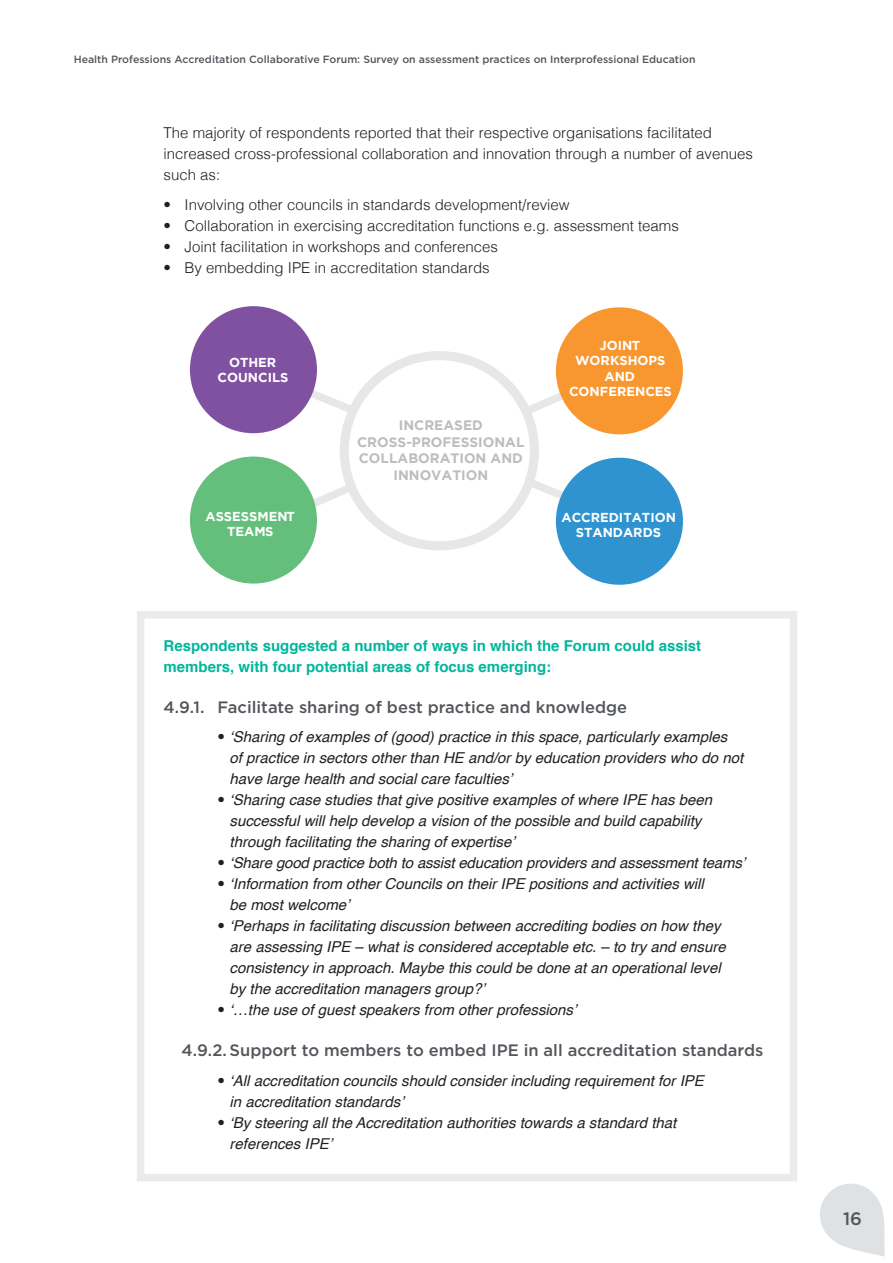
<style>
.page{position:relative;width:893px;height:1263px;background:#fff}
.page>*{position:absolute;margin:0;border:0;box-sizing:border-box;transform-origin:0 0}
.t1{font:500 18px "Gotham HTF";color:#52565b}
.t2{font:500 16.5px "Gotham HTF";color:#52565b}
.t3{font:italic 15px/21px "Helvetica";color:#231f20}
.t4{font:300 15px/21px "Helvetica";color:#231f20}
.t5{font:700 15px/21px "Helvetica";color:#00b69c}
.t6{font:700 13.65px/16.4px "Gotham";color:#bbbdc0;text-align:center}
.t7{font:700 12.9px/15.6px "Gotham";color:#fff;text-align:center}
.t8{font:500 10.5px "Gotham HTF";color:#52565b}
.s1{font-weight:300;font-style:normal}
</style>
<div class="page">
<svg style="left:820px;top:1183px;width:64px;height:73px"></svg>
<svg style="left:244px;top:360px;width:395px;height:179px"></svg>
<div style="left:344px;top:356px;width:190px;height:190px;background:#fff;border-radius:50%"></div>
<div style="left:340px;top:351px;width:199px;height:199px;border:9px solid #e5e7e8;border-radius:50%"></div>
<div style="left:556px;top:307px;width:127px;height:127px;background:#f89730;border-radius:50%"></div>
<div style="left:556px;top:458px;width:127px;height:127px;background:#2f93d0;border-radius:50%"></div>
<div style="left:190px;top:306px;width:127px;height:127px;background:#8151a1;border-radius:50%"></div>
<div style="left:190px;top:456px;width:127px;height:128px;background:#65bf7c;border-radius:50%"></div>
<div style="left:137px;top:611px;width:660px;height:570px;border:8px solid #ebebec"></div>
<p class="t8" style="left:74px;top:53px;width:623px">Health Professions Accreditation Collaborative Forum: Survey on assessment practices on Interprofessional Education</p>
<p class="t4" style="left:164px;top:121px;width:591px">The majority of respondents reported that their respective organisations facilitated increased cross-professional collaboration and innovation through a number of avenues such as:</p>
<p class="t4" style="left:164px;top:193px;width:408px">• Involving other councils in standards development/review</p>
<p class="t4" style="left:164px;top:214px;width:517px">• Collaboration in exercising accreditation functions e.g. assessment teams</p>
<p class="t4" style="left:164px;top:235px;width:336px">• Joint facilitation in workshops and conferences</p>
<p class="t4" style="left:164px;top:256px;width:328px">• By embedding IPE in accreditation standards</p>
<p class="t7" style="left:218px;top:354px;width:72px">OTHER<br>COUNCILS</p>
<p class="t7" style="left:205px;top:508px;width:91px">ASSESSMENT<br>TEAMS</p>
<p class="t6" style="left:357px;top:417px;width:169px">INCREASED<br>CROSS-PROFESSIONAL<br>COLLABORATION AND<br>INNOVATION</p>
<p class="t7" style="left:569px;top:337px;width:104px">JOINT<br>WORKSHOPS<br>AND<br>CONFERENCES</p>
<p class="t7" style="left:561px;top:509px;width:116px">ACCREDITATION<br>STANDARDS</p>
<p class="t5" style="left:164px;top:635px;width:539px">Respondents suggested a number of ways in which the Forum could assist members, with four potential areas of focus emerging:</p>
<p class="t2" style="left:164px;top:697px;width:465px">4.9.1. Facilitate sharing of best practice and knowledge</p>
<p class="t3" style="left:230px;top:727px;width:515px;text-indent:-12px"><span class="s1">•</span> ‘Sharing of examples of (good) practice in this space, particularly examples of practice in sectors other than HE and/or by education providers who do not have large health and social care faculties’</p>
<p class="t3" style="left:230px;top:790px;width:484px;text-indent:-12px"><span class="s1">•</span> ‘Sharing case studies that give positive examples of where IPE has been successful will help develop a vision of the possible and build capability through facilitating the sharing of expertise’</p>
<p class="t3" style="left:218px;top:853px;width:529px"><span class="s1">•</span> ‘Share good practice both to assist education providers and assessment teams’</p>
<p class="t3" style="left:230px;top:874px;width:476px;text-indent:-12px"><span class="s1">•</span> ‘Information from other Councils on their IPE positions and activities will be most welcome’</p>
<p class="t3" style="left:230px;top:916px;width:498px;text-indent:-12px"><span class="s1">•</span> ‘Perhaps in facilitating discussion between accrediting bodies on how they are assessing IPE – what is considered acceptable etc. – to try and ensure consistency in approach. Maybe this could be done at an operational level by the accreditation managers group?’</p>
<p class="t3" style="left:218px;top:1000px;width:360px"><span class="s1">•</span> ‘…the use of guest speakers from other professions’</p>
<p class="t2" style="left:182px;top:1041px;width:583px">4.9.2. Support to members to embed IPE in all accreditation standards</p>
<p class="t3" style="left:230px;top:1070px;width:476px;text-indent:-12px"><span class="s1">•</span> ‘All accreditation councils should consider including requirement for IPE in accreditation standards’</p>
<p class="t3" style="left:230px;top:1112px;width:448px;text-indent:-12px"><span class="s1">•</span> ‘By steering all the Accreditation authorities towards a standard that references IPE’</p>
<p class="t1" style="left:843px;top:1208px;width:20px">16</p>
</div>
